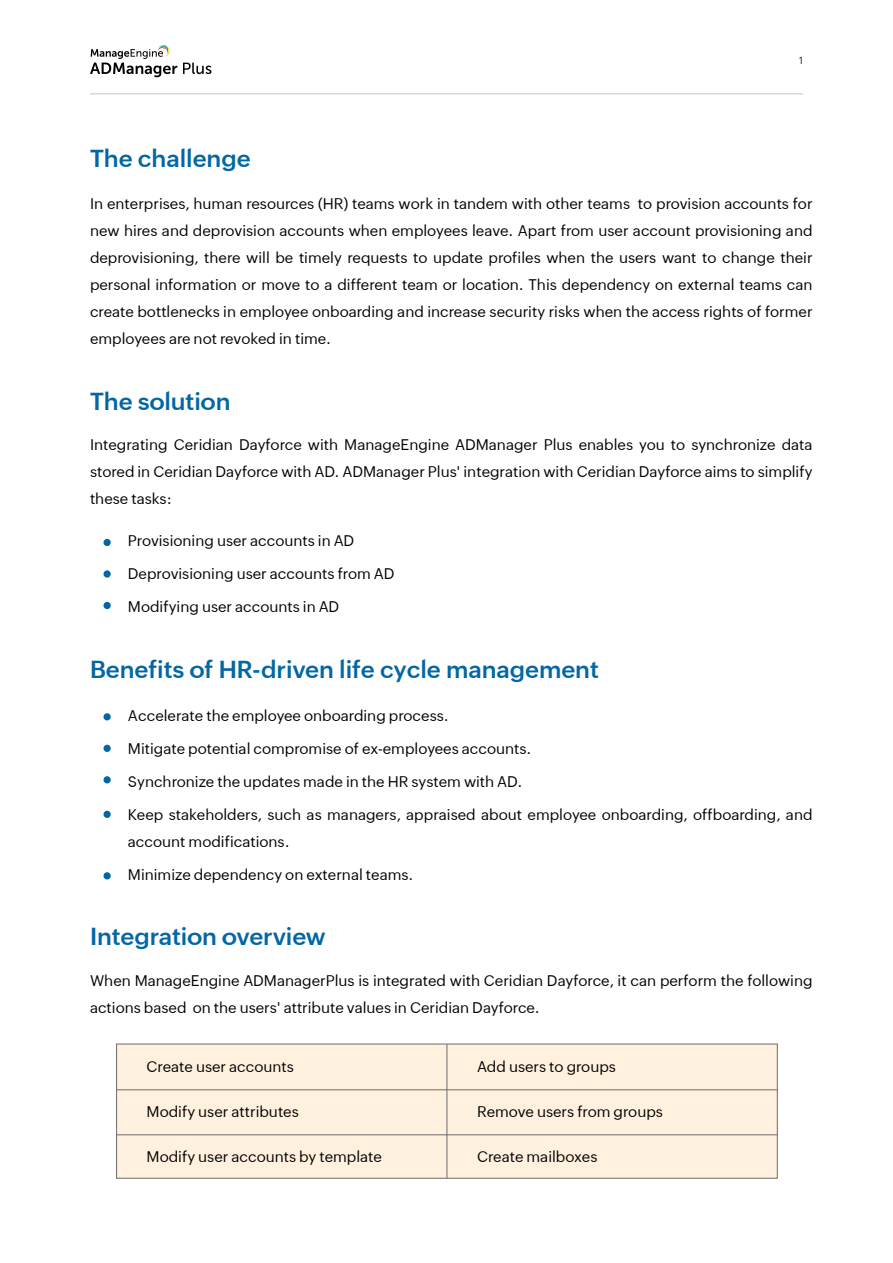
<style>
.page{position:relative;width:893px;height:1263px;background:#fff}
.page>*{position:absolute;margin:0;border:0;box-sizing:border-box;transform-origin:0 0}
.t1{font:600 24px "Zoho Puvi";color:#0267a4}
.t2{font:15px/27px "Zoho Puvi";color:#000;text-align:justify}
.t3{font:10.5px "Metropolis";color:#231f20}
</style>
<div class="page">
<svg style="left:183px;top:63px;width:28px;height:11px"></svg>
<svg style="left:90px;top:45px;width:87px;height:32px"></svg>
<hr style="left:90px;top:94px;width:713px;height:1px;background:#c4c4c4">
<div style="left:116px;top:1044px;width:661px;height:134px;background:#fff1de"></div>
<hr style="left:447px;top:1078px;width:1px;height:100px;background:#6b6b6b">
<hr style="left:447px;top:1044px;width:1px;height:34px;background:#6b6b6b">
<hr style="left:117px;top:1089px;width:660px;height:1px;background:#6b6b6b">
<hr style="left:117px;top:1134px;width:660px;height:1px;background:#6b6b6b">
<div style="left:103px;top:713px;width:8px;height:7px;background:#0267a4;border-radius:50%"></div>
<div style="left:103px;top:745px;width:8px;height:7px;background:#0267a4;border-radius:50%"></div>
<div style="left:103px;top:776px;width:8px;height:7px;background:#0267a4;border-radius:50%"></div>
<div style="left:103px;top:811px;width:8px;height:7px;background:#0267a4;border-radius:50%"></div>
<div style="left:103px;top:872px;width:8px;height:7px;background:#0267a4;border-radius:50%"></div>
<div style="left:103px;top:539px;width:8px;height:7px;background:#0267a4;border-radius:50%"></div>
<div style="left:103px;top:570px;width:8px;height:8px;background:#0267a4;border-radius:50%"></div>
<div style="left:103px;top:602px;width:8px;height:7px;background:#0267a4;border-radius:50%"></div>
<h1 class="t1" style="left:90px;top:140px;width:162px">The challenge</h1>
<p class="t3" style="left:799px;top:54px;width:5px">1</p>
<p class="t2" style="left:90px;top:189px;width:724px">In enterprises, human resources (HR) teams work in tandem with other teams to provision accounts for new hires and deprovision accounts when employees leave. Apart from user account provisioning and deprovisioning, there will be timely requests to update profiles when the users want to change their personal information or move to a different team or location. This dependency on external teams can create bottlenecks in employee onboarding and increase security risks when the access rights of former employees are not revoked in time.</p>
<h1 class="t1" style="left:90px;top:383px;width:142px">The solution</h1>
<p class="t2" style="left:90px;top:430px;width:724px">Integrating Ceridian Dayforce with ManageEngine ADManager Plus enables you to synchronize data stored in Ceridian Dayforce with AD. ADManager Plus' integration with Ceridian Dayforce aims to simplify these tasks:</p>
<p class="t2" style="left:128px;top:526px;width:228px">Provisioning user accounts in AD</p>
<p class="t2" style="left:128px;top:559px;width:268px">Deprovisioning user accounts from AD</p>
<p class="t2" style="left:128px;top:592px;width:213px">Modifying user accounts in AD</p>
<h1 class="t1" style="left:90px;top:651px;width:510px">Benefits of HR-driven life cycle management</h1>
<p class="t2" style="left:128px;top:701px;width:322px">Accelerate the employee onboarding process.</p>
<p class="t2" style="left:128px;top:734px;width:405px">Mitigate potential compromise of ex-employees accounts.</p>
<p class="t2" style="left:128px;top:767px;width:396px">Synchronize the updates made in the HR system with AD.</p>
<p class="t2" style="left:128px;top:800px;width:686px">Keep stakeholders, such as managers, appraised about employee onboarding, offboarding, and account modifications.</p>
<p class="t2" style="left:128px;top:860px;width:287px">Minimize dependency on external teams.</p>
<h1 class="t1" style="left:90px;top:918px;width:237px">Integration overview</h1>
<p class="t2" style="left:90px;top:966px;width:724px">When ManageEngine ADManagerPlus is integrated with Ceridian Dayforce, it can perform the following actions based on the users' attribute values in Ceridian Dayforce.</p>
<p class="t2" style="left:147px;top:1051px;width:149px">Create user accounts</p>
<p class="t2" style="left:477px;top:1051px;width:140px">Add users to groups</p>
<p class="t2" style="left:147px;top:1097px;width:154px">Modify user attributes</p>
<p class="t2" style="left:477px;top:1097px;width:187px">Remove users from groups</p>
<p class="t2" style="left:147px;top:1142px;width:237px">Modify user accounts by template</p>
<p class="t2" style="left:477px;top:1142px;width:122px">Create mailboxes</p>
</div>
